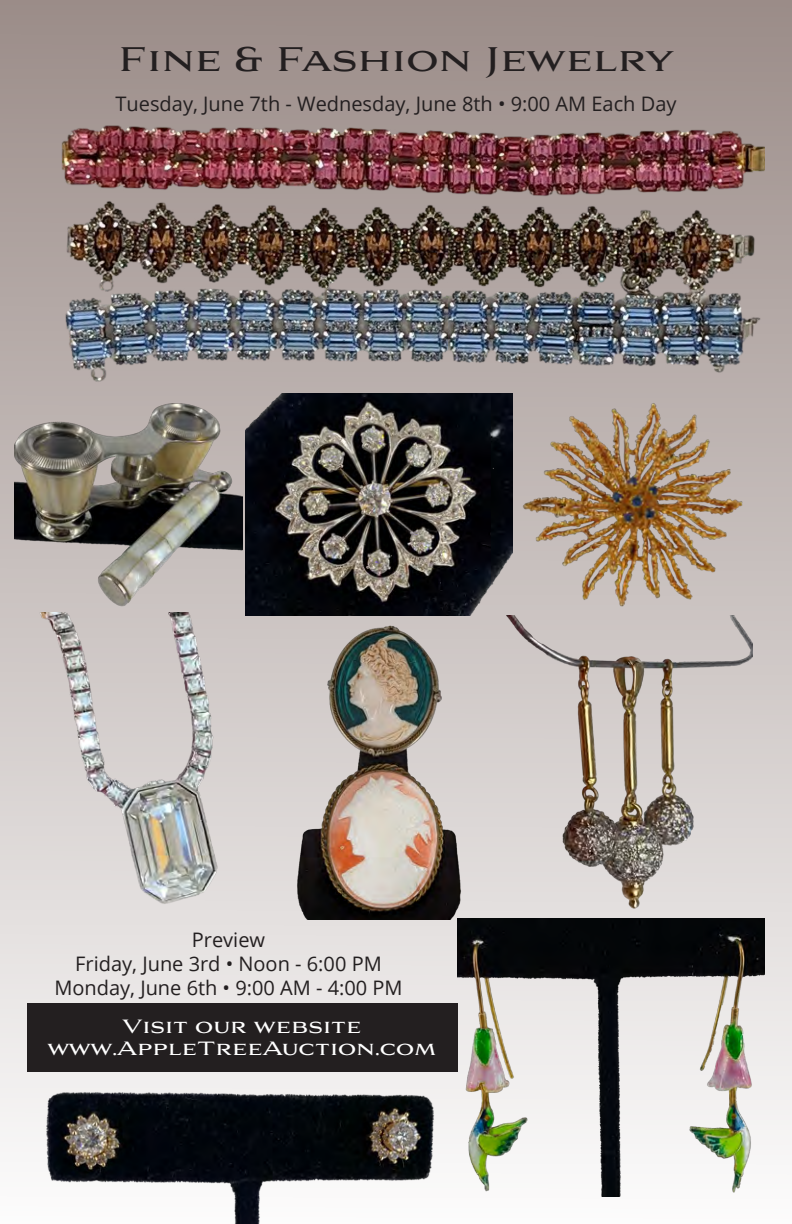
<style>
.page{position:relative;width:792px;height:1224px;background:#fff}
.page>*{position:absolute;margin:0;border:0;box-sizing:border-box;transform-origin:0 0}
.t1{font:32px "Aviano Serif";color:#231f20}
.t2{font:20px "Open Sans";color:#231f20}
.t3{font:18px "Aviano Serif";color:#fff}
</style>
<div class="page">
<div style="left:0;top:0;width:792px;height:1224px;background:linear-gradient(to bottom,#9a8c88,#fcfcfc)"></div>
<img style="left:32px;top:615px;width:194px;height:305px">
<img style="left:245px;top:393px;width:508px;height:222px">
<img style="left:15px;top:393px;width:228px;height:222px">
<img style="left:27px;top:1071px;width:426px;height:153px">
<img style="left:290px;top:612px;width:179px;height:308px">
<img style="left:494px;top:615px;width:259px;height:303px">
<img style="left:27px;top:114px;width:738px;height:279px">
<div style="left:27px;top:1003px;width:430px;height:68px;background:#231f20"></div>
<img style="left:457px;top:918px;width:308px;height:279px">
<p class="t1" style="left:118px;top:38px;width:557px">Fine &amp; Fashion Jewelry</p>
<p class="t2" style="left:116px;top:90px;width:563px">Tuesday, June 7th - Wednesday, June 8th • 9:00 AM Each Day</p>
<p class="t2" style="left:192px;top:926px;width:75px">Preview</p>
<p class="t2" style="left:75px;top:950px;width:308px">Friday, June 3rd • Noon - 6:00 PM</p>
<p class="t2" style="left:54px;top:974px;width:350px">Monday, June 6th • 9:00 AM - 4:00 PM</p>
<p class="t3" style="left:123px;top:1015px;width:240px">Visit our website</p>
<p class="t3" style="left:48px;top:1037px;width:390px">www.AppleTreeAuction.com</p>
</div>
